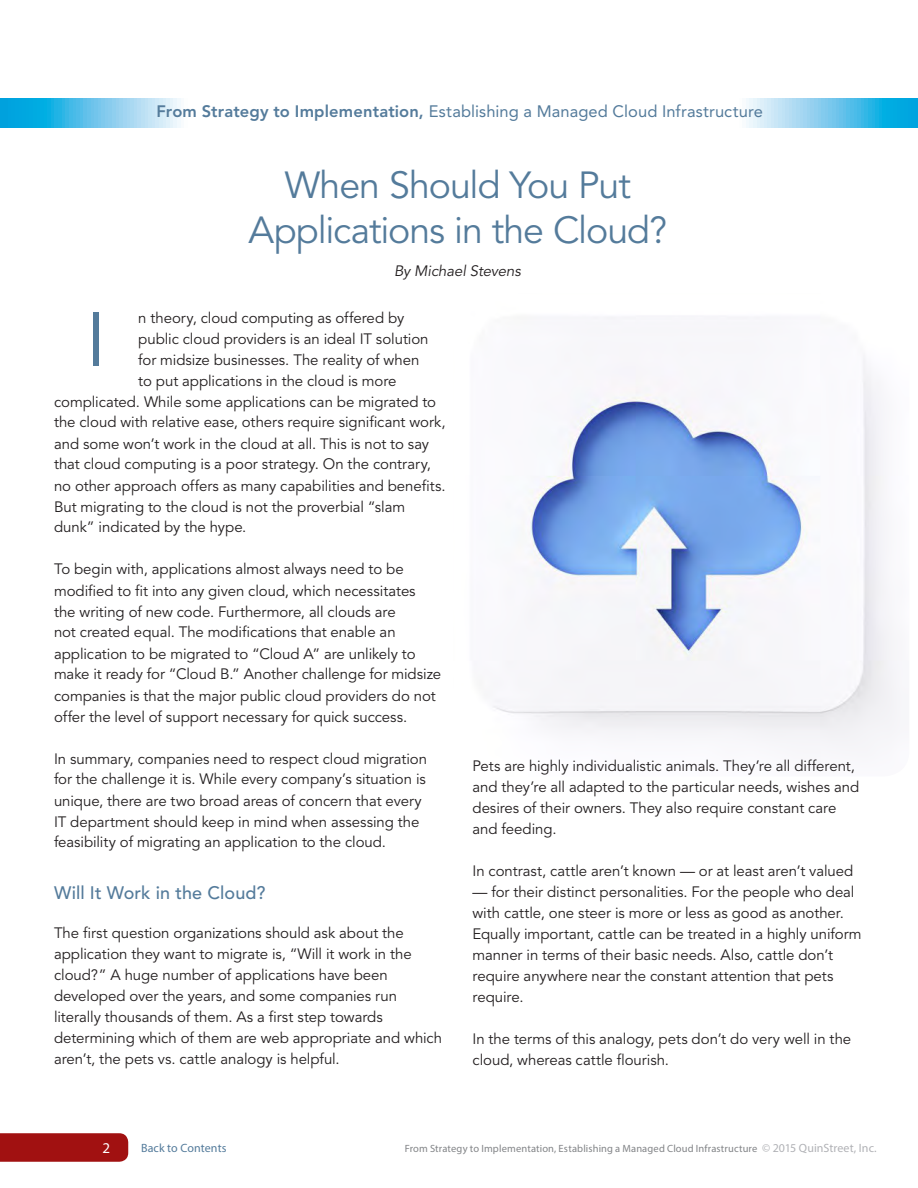
<style>
.page{position:relative;width:918px;height:1188px;background:#fff}
.page>*{position:absolute;margin:0;border:0;box-sizing:border-box;transform-origin:0 0}
.t1{font:75px "Avenir";color:#547b9b}
.t2{font:37.5px/45px "Avenir";letter-spacing:-.025em;color:#547b9b;text-align:center}
.t3{font:500 18px "Avenir";letter-spacing:.005em;color:#547b9b}
.t4{font:16.5px "Avenir";letter-spacing:.005em;color:#547b9b}
.t5{font:15px/21px "Avenir";letter-spacing:-.005em;color:#231f20}
.t6{font:italic 15px "Avenir";letter-spacing:-.005em;color:#231f20}
.t7{font:15px "Myriad Pro";color:#fff}
.t8{font:12px "Myriad Pro";letter-spacing:.005em;color:#547b9b}
.t9{font:10.5px "Myriad Pro";letter-spacing:.015em;color:#828487}
.s1{font-weight:800}
.s2{font-size:12px;color:#b1b2b6}
</style>
<div class="page">
<svg style="left:0;top:1133px;width:128px;height:29px;background:#a31616"></svg>
<svg style="left:0;top:99px;width:918px;height:28px"></svg>
<div style="left:364px;top:95px;width:191px;height:36px;background:#fff"></div>
<img style="left:493px;top:317px;width:404px;height:429px">
<p class="t4" style="left:157px;top:102px;width:608px"><span class="s1">From Strategy to Implementation,</span> Establishing a Managed Cloud Infrastructure</p>
<h2 class="t2" style="left:248px;top:164px;width:420px">When Should You Put<br>Applications in the Cloud?</h2>
<p class="t6" style="left:394px;top:263px;width:129px">By Michael Stevens</p>
<p class="t5" style="left:138px;top:307px;width:268px">n theory, cloud computing as offered by</p>
<p class="t5" style="left:138px;top:328px;width:292px">public cloud providers is an ideal IT solution</p>
<p class="t5" style="left:138px;top:349px;width:283px">for midsize businesses. The reality of when</p>
<p class="t5" style="left:138px;top:370px;width:260px">to put applications in the cloud is more</p>
<p class="t5" style="left:54px;top:391px;width:384px">complicated. While some applications can be migrated to</p>
<p class="t5" style="left:54px;top:412px;width:393px">the cloud with relative ease, others require significant work,</p>
<p class="t5" style="left:54px;top:433px;width:377px">and some won’t work in the cloud at all. This is not to say</p>
<p class="t5" style="left:54px;top:454px;width:379px">that cloud computing is a poor strategy. On the contrary,</p>
<p class="t5" style="left:54px;top:475px;width:393px">no other approach offers as many capabilities and benefits.</p>
<p class="t5" style="left:54px;top:496px;width:353px">But migrating to the cloud is not the proverbial “slam</p>
<p class="t5" style="left:54px;top:517px;width:194px">dunk” indicated by the hype.</p>
<p class="t5" style="left:54px;top:559px;width:389px">To begin with, applications almost always need to be modified to fit into any given cloud, which necessitates<br>the writing of new code. Furthermore, all clouds are<br>not created equal. The modifications that enable an application to be migrated to “Cloud A” are unlikely to make it ready for “Cloud B.” Another challenge for midsize companies is that the major public cloud providers do not offer the level of support necessary for quick success.</p>
<p class="t5" style="left:54px;top:748px;width:375px">In summary, companies need to respect cloud migration for the challenge it is. While every company’s situation is unique, there are two broad areas of concern that every IT department should keep in mind when assessing the feasibility of migrating an application to the cloud.</p>
<p class="t3" style="left:54px;top:882px;width:213px">Will It Work in the Cloud?</p>
<p class="t5" style="left:54px;top:922px;width:390px">The first question organizations should ask about the application they want to migrate is, “Will it work in the cloud?” A huge number of applications have been developed over the years, and some companies run literally thousands of them. As a first step towards determining which of them are web appropriate and which aren’t, the pets vs. cattle analogy is helpful.</p>
<h1 class="t1" style="left:86px;top:296px;width:21px">I</h1>
<p class="t5" style="left:473px;top:756px;width:388px">Pets are highly individualistic animals. They’re all different, and they’re all adapted to the particular needs, wishes and desires of their owners. They also require constant care and feeding.</p>
<p class="t5" style="left:473px;top:861px;width:382px">In contrast, cattle aren’t known — or at least aren’t valued</p>
<p class="t5" style="left:473px;top:882px;width:391px">— for their distinct personalities. For the people who deal with cattle, one steer is more or less as good as another.<br>Equally important, cattle can be treated in a highly uniform manner in terms of their basic needs. Also, cattle don’t require anywhere near the constant attention that pets require.</p>
<p class="t5" style="left:473px;top:1029px;width:380px">In the terms of this analogy, pets don’t do very well in the cloud, whereas cattle flourish.</p>
<p class="t7" style="left:103px;top:1138px;width:9px">2</p>
<p class="t8" style="left:141px;top:1141px;width:87px">Back to Contents</p>
<p class="t9" style="left:405px;top:1142px;width:474px">From Strategy to Implementation, Establishing a Managed Cloud Infrastructure <span class="s2">© 2015 QuinStreet, Inc.</span></p>
</div>
